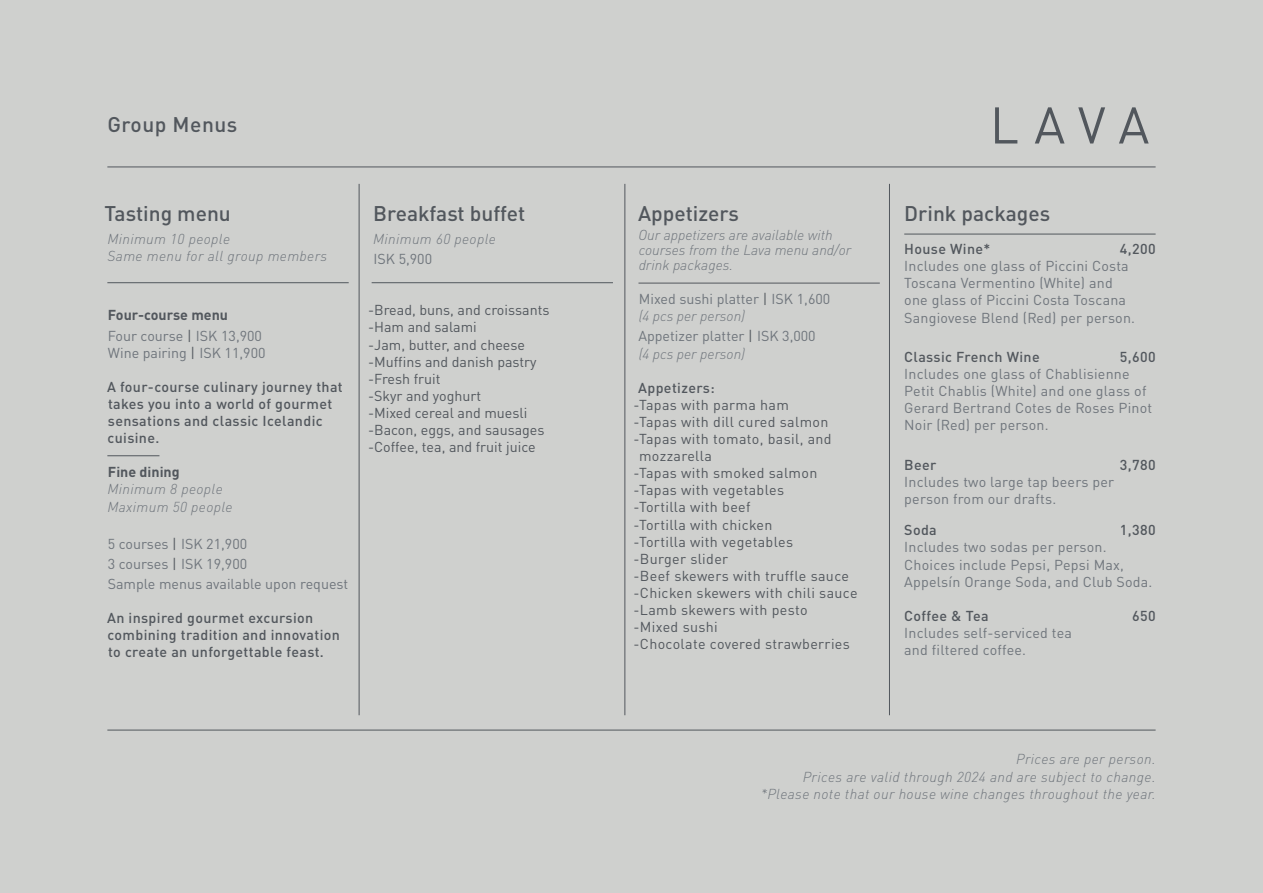
<style>
.page{position:relative;width:1263px;height:893px;background:#cfd0ce}
.page>*{position:absolute;margin:0;border:0;box-sizing:border-box;transform-origin:0 0}
.headlines{font:500 21px "DIN Pro";color:#52575d}
.headlines-2{font:500 21px "DIN Pro";letter-spacing:.025em;color:#52575d}
.t1{font:14.25px/17.1px "DIN Pro";letter-spacing:.015em;color:#6f757c}
.t2{font:14.25px/17.1px "DIN Pro";letter-spacing:.025em;color:#52575d}
.t3{font:500 14.25px/17.1px "DIN Pro";letter-spacing:.025em;color:#52575d}
.t4{font:italic 300 14.25px/17.1px "DIN Pro";letter-spacing:.025em;color:#6f757c}
.t5{font:14.25px "DIN Pro";color:#52575d}
.t6{font:italic 300 14.25px/15px "DIN Pro";color:#6f757c}
.t7{font:700 14.25px "DIN Pro";color:#52575d}
.s1{color:#52575d}
</style>
<div class="page">
<hr style="left:107px;top:167px;width:1048px;height:1px;background:#52575d">
<hr style="left:107px;top:730px;width:1048px;height:1px;background:#52575d">
<svg style="left:995px;top:107px;width:22px;height:37px"></svg>
<svg style="left:1035px;top:107px;width:29px;height:37px"></svg>
<svg style="left:1078px;top:107px;width:27px;height:37px"></svg>
<svg style="left:1119px;top:107px;width:30px;height:37px"></svg>
<hr style="left:359px;top:184px;width:1px;height:531px;background:#52575d">
<hr style="left:624px;top:184px;width:1px;height:531px;background:#52575d">
<hr style="left:889px;top:184px;width:1px;height:531px;background:#52575d">
<hr style="left:107px;top:455px;width:52px;height:1px;background:#52575d">
<hr style="left:107px;top:282px;width:242px;height:1px;background:#52575d">
<hr style="left:372px;top:282px;width:241px;height:1px;background:#52575d">
<hr style="left:638px;top:283px;width:242px;height:1px;background:#52575d">
<hr style="left:904px;top:234px;width:251px;height:1px;background:#52575d">
<p class="headlines-2" style="left:107px;top:107px;width:132px">Group Menus</p>
<p class="headlines" style="left:105px;top:196px;width:128px">Tasting menu</p>
<p class="t4" style="left:107px;top:229px;width:221px">Minimum 10 people<br>Same menu for all group members</p>
<p class="t7" style="left:108px;top:303px;width:122px">Four-course menu</p>
<p class="t1" style="left:108px;top:325px;width:156px">Four course <span class="s1">|</span> ISK 13,900</p>
<p class="t1" style="left:108px;top:342px;width:159px">Wine pairing <span class="s1">|</span> ISK 11,900</p>
<p class="t3" style="left:107px;top:377px;width:237px">A four-course culinary journey that takes you into a world of gourmet sensations and classic Icelandic cuisine.</p>
<p class="t7" style="left:108px;top:460px;width:73px">Fine dining</p>
<p class="t4" style="left:107px;top:479px;width:117px">Minimum 8 people</p>
<p class="t4" style="left:107px;top:497px;width:127px">Maximum 50 people</p>
<p class="t1" style="left:108px;top:534px;width:141px">5 courses <span class="s1">|</span> ISK 21,900</p>
<p class="t1" style="left:108px;top:554px;width:141px">3 courses <span class="s1">|</span> ISK 19,900</p>
<p class="t1" style="left:108px;top:574px;width:242px">Sample menus available upon request</p>
<p class="t3" style="left:107px;top:608px;width:234px">An inspired gourmet excursion combining tradition and innovation to create an unforgettable feast.</p>
<p class="headlines" style="left:373px;top:196px;width:154px">Breakfast buffet</p>
<p class="t4" style="left:373px;top:229px;width:124px">Minimum 60 people</p>
<p class="t1" style="left:373px;top:249px;width:60px">ISK 5,900</p>
<p class="t5" style="left:368px;top:299px;width:183px">-Bread, buns, and croissants</p>
<p class="t5" style="left:368px;top:316px;width:110px">-Ham and salami</p>
<p class="t5" style="left:368px;top:333px;width:158px">-Jam, butter, and cheese</p>
<p class="t5" style="left:368px;top:350px;width:170px">-Muffins and danish pastry</p>
<p class="t5" style="left:368px;top:367px;width:74px">-Fresh fruit</p>
<p class="t5" style="left:368px;top:384px;width:115px">-Skyr and yoghurt</p>
<p class="t5" style="left:368px;top:402px;width:161px">-Mixed cereal and muesli</p>
<p class="t5" style="left:368px;top:419px;width:178px">-Bacon, eggs, and sausages</p>
<p class="t5" style="left:368px;top:436px;width:169px">-Coffee, tea, and fruit juice</p>
<p class="headlines" style="left:638px;top:196px;width:103px">Appetizers</p>
<p class="t6" style="left:638px;top:226px;width:215px">Our appetizers are available with courses from the Lava menu and/or drink packages.</p>
<p class="t1" style="left:639px;top:289px;width:193px">Mixed sushi platter <span class="s1">|</span> ISK 1,600</p>
<p class="t6" style="left:639px;top:307px;width:108px">(4 pcs per person)</p>
<p class="t1" style="left:638px;top:326px;width:179px">Appetizer platter <span class="s1">|</span> ISK 3,000</p>
<p class="t6" style="left:639px;top:345px;width:108px">(4 pcs per person)</p>
<p class="t3" style="left:638px;top:377px;width:78px">Appetizers:</p>
<p class="t2" style="left:633px;top:395px;width:157px">-Tapas with parma ham</p>
<p class="t2" style="left:633px;top:412px;width:196px">-Tapas with dill cured salmon</p>
<p class="t2" style="left:639px;top:429px;width:194px;text-indent:-6px">-Tapas with tomato, basil, and mozzarella</p>
<p class="t2" style="left:633px;top:463px;width:185px">-Tapas with smoked salmon</p>
<p class="t2" style="left:633px;top:480px;width:152px">-Tapas with vegetables</p>
<p class="t2" style="left:633px;top:497px;width:119px">-Tortilla with beef</p>
<p class="t2" style="left:633px;top:514px;width:141px">-Tortilla with chicken</p>
<p class="t2" style="left:633px;top:532px;width:161px">-Tortilla with vegetables</p>
<p class="t2" style="left:633px;top:549px;width:96px">-Burger slider</p>
<p class="t2" style="left:633px;top:566px;width:217px">-Beef skewers with truffle sauce</p>
<p class="t2" style="left:633px;top:583px;width:226px">-Chicken skewers with chili sauce</p>
<p class="t2" style="left:633px;top:600px;width:176px">-Lamb skewers with pesto</p>
<p class="t2" style="left:633px;top:617px;width:86px">-Mixed sushi</p>
<p class="t2" style="left:633px;top:634px;width:218px">-Chocolate covered strawberries</p>
<p class="headlines" style="left:904px;top:196px;width:147px">Drink packages</p>
<p class="t3" style="left:904px;top:239px;width:88px">House Wine*</p>
<p class="t3" style="left:1120px;top:239px;width:37px">4,200</p>
<p class="t1" style="left:904px;top:256px;width:232px">Includes one glass of Piccini Costa Toscana Vermentino (White) and one glass of Piccini Costa Toscana Sangiovese Blend (Red) per person.</p>
<p class="t3" style="left:904px;top:347px;width:137px">Classic French Wine</p>
<p class="t3" style="left:1120px;top:347px;width:37px">5,600</p>
<p class="t1" style="left:904px;top:364px;width:249px">Includes one glass of Chablisienne Petit Chablis (White) and one glass of Gerard Bertrand Cotes de Roses Pinot Noir (Red) per person.</p>
<p class="t3" style="left:904px;top:454px;width:34px">Beer</p>
<p class="t3" style="left:1120px;top:454px;width:37px">3,780</p>
<p class="t1" style="left:904px;top:472px;width:212px">Includes two large tap beers per person from our drafts.</p>
<p class="t3" style="left:904px;top:520px;width:34px">Soda</p>
<p class="t3" style="left:1120px;top:520px;width:37px">1,380</p>
<p class="t1" style="left:904px;top:537px;width:250px">Includes two sodas per person.<br>Choices include Pepsi, Pepsi Max,<br>Appelsín Orange Soda, and Club Soda.</p>
<p class="t3" style="left:904px;top:606px;width:86px">Coffee &amp; Tea</p>
<p class="t3" style="left:1132px;top:606px;width:25px">650</p>
<p class="t1" style="left:904px;top:623px;width:169px">Includes self-serviced tea</p>
<p class="t1" style="left:904px;top:640px;width:123px">and filtered coffee.</p>
<p class="t4" style="left:1016px;top:749px;width:141px">Prices are per person.</p>
<p class="t4" style="left:803px;top:767px;width:354px">Prices are valid through 2024 and are subject to change.</p>
<p class="t4" style="left:761px;top:784px;width:396px">*Please note that our house wine changes throughout the year.</p>
</div>
